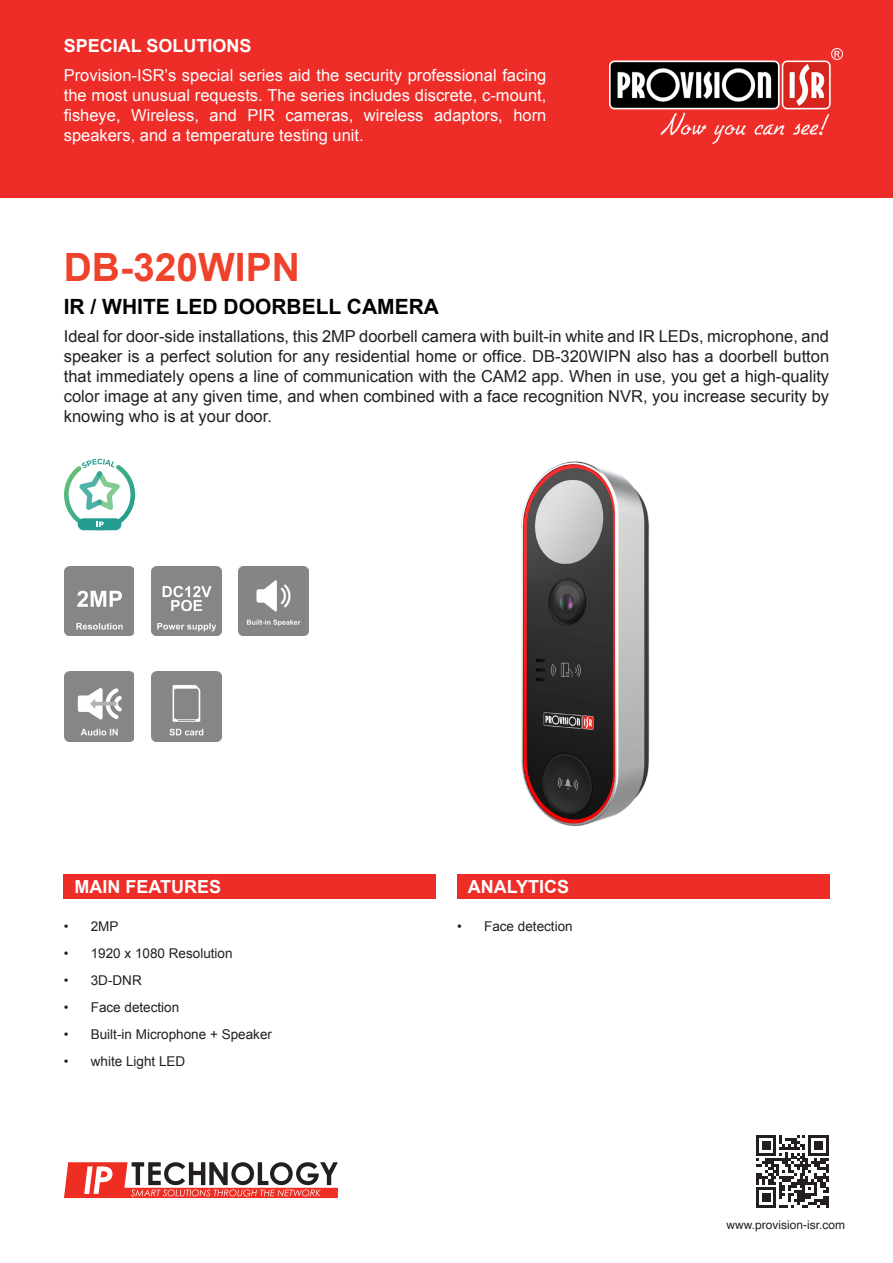
<style>
.page{position:relative;width:893px;height:1263px;background:#fff}
.page>*{position:absolute;margin:0;border:0;box-sizing:border-box;transform-origin:0 0}
.t1{font:700 39px "Arial";color:#ef422b}
.t2{font:700 21px "Arial";color:#000001}
.t3{font:700 18px "Arial";color:#fff}
.t4{font:16.5px/19.8px "Arial";color:#231f20;text-align:justify}
.t5{font:16.5px/19.8px "Arial";color:#fff;text-align:justify}
.t6{font:13.5px "Arial";color:#231f20}
.t7{font:12px "Helvetica";color:#231f20}
</style>
<div class="page">
<div style="left:0;top:0;width:893px;height:198px;background:#ee2d28"></div>
<img style="left:610px;top:49px;width:232px;height:95px">
<img style="left:521px;top:461px;width:129px;height:366px">
<svg style="left:64px;top:459px;width:71px;height:71px"></svg>
<svg style="left:756px;top:1135px;width:72px;height:73px"></svg>
<img style="left:151px;top:566px;width:70px;height:70px">
<img style="left:64px;top:566px;width:70px;height:70px">
<img style="left:64px;top:672px;width:70px;height:69px">
<img style="left:151px;top:672px;width:70px;height:69px">
<img style="left:239px;top:566px;width:69px;height:70px">
<svg style="left:64px;top:1162px;width:274px;height:36px"></svg>
<div style="left:64px;top:874px;width:372px;height:25px;background:#ee2d28"></div>
<div style="left:457px;top:874px;width:372px;height:25px;background:#ee2d28"></div>
<p class="t3" style="left:64px;top:34px;width:189px">SPECIAL SOLUTIONS</p>
<p class="t5" style="left:64px;top:66px;width:484px">Provision-ISR’s special series aid the security professional facing the most unusual requests. The series includes discrete, c-mount, fisheye, Wireless, and PIR cameras, wireless adaptors, horn speakers, and a temperature testing unit.</p>
<p class="t1" style="left:64px;top:242px;width:238px">DB-320WIPN</p>
<p class="t2" style="left:64px;top:293px;width:377px">IR / WHITE LED DOORBELL CAMERA</p>
<p class="t4" style="left:64px;top:327px;width:767px">Ideal for door-side installations, this 2MP doorbell camera with built-in white and IR LEDs, microphone, and speaker is a perfect solution for any residential home or office. DB-320WIPN also has a doorbell button that immediately opens a line of communication with the CAM2 app. When in use, you get a high-quality color image at any given time, and when combined with a face recognition NVR, you increase security by knowing who is at your door.</p>
<p class="t3" style="left:74px;top:875px;width:148px">MAIN FEATURES</p>
<p class="t3" style="left:468px;top:875px;width:103px">ANALYTICS</p>
<p class="t6" style="left:64px;top:917px;width:56px">• 2MP</p>
<p class="t6" style="left:64px;top:944px;width:170px">• 1920 x 1080 Resolution</p>
<p class="t6" style="left:64px;top:971px;width:79px">• 3D-DNR</p>
<p class="t6" style="left:64px;top:998px;width:117px">• Face detection</p>
<p class="t6" style="left:64px;top:1025px;width:210px">• Built-in Microphone + Speaker</p>
<p class="t6" style="left:64px;top:1052px;width:123px">• white Light LED</p>
<p class="t6" style="left:457px;top:917px;width:117px">• Face detection</p>
<p class="t7" style="left:727px;top:1216px;width:120px">www.provision-isr.com</p>
</div>
